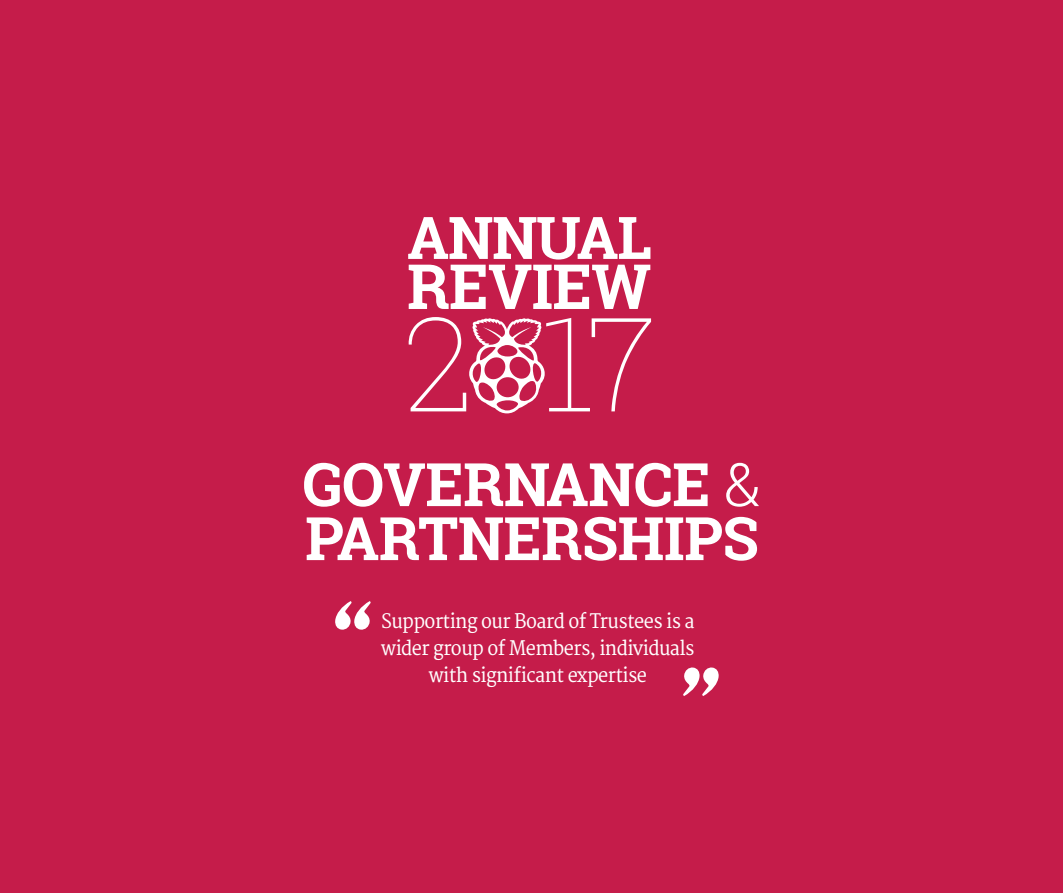
<style>
.page{position:relative;width:1063px;height:893px;background:#c51c4a}
.page>*{position:absolute;margin:0;border:0;box-sizing:border-box;transform-origin:0 0}
.t1{font:700 62.4px "Roboto Slab";letter-spacing:-.015em;color:#fff}
.t2{font:700 60px/54px "Roboto Slab";letter-spacing:-.01em;color:#fff}
.t3{font:700 58.8px "Roboto Slab";letter-spacing:-.02em;color:#fff}
.t4{font:19.5px/27px "Merriweather";letter-spacing:-.03em;color:#fff;text-align:center;scale:.93 1}
.s1{font-weight:300}
</style>
<div class="page">
<svg style="left:683px;top:667px;width:36px;height:29px"></svg>
<svg style="left:335px;top:601px;width:36px;height:29px"></svg>
<svg style="left:408px;top:317px;width:243px;height:96px"></svg>
<h3 class="t3" style="left:407px;top:197px;width:246px">ANNUAL</h3>
<h1 class="t1" style="left:407px;top:244px;width:246px">REVIEW</h1>
<h2 class="t2" style="left:303px;top:457px;width:460px">GOVERNANCE <span class="s1">&amp;<br></span>PARTNERSHIPS</h2>
<p class="t4" style="left:381px;top:608px;width:339px">Supporting our Board of Trustees is a wider group of Members, individuals with significant expertise</p>
</div>
